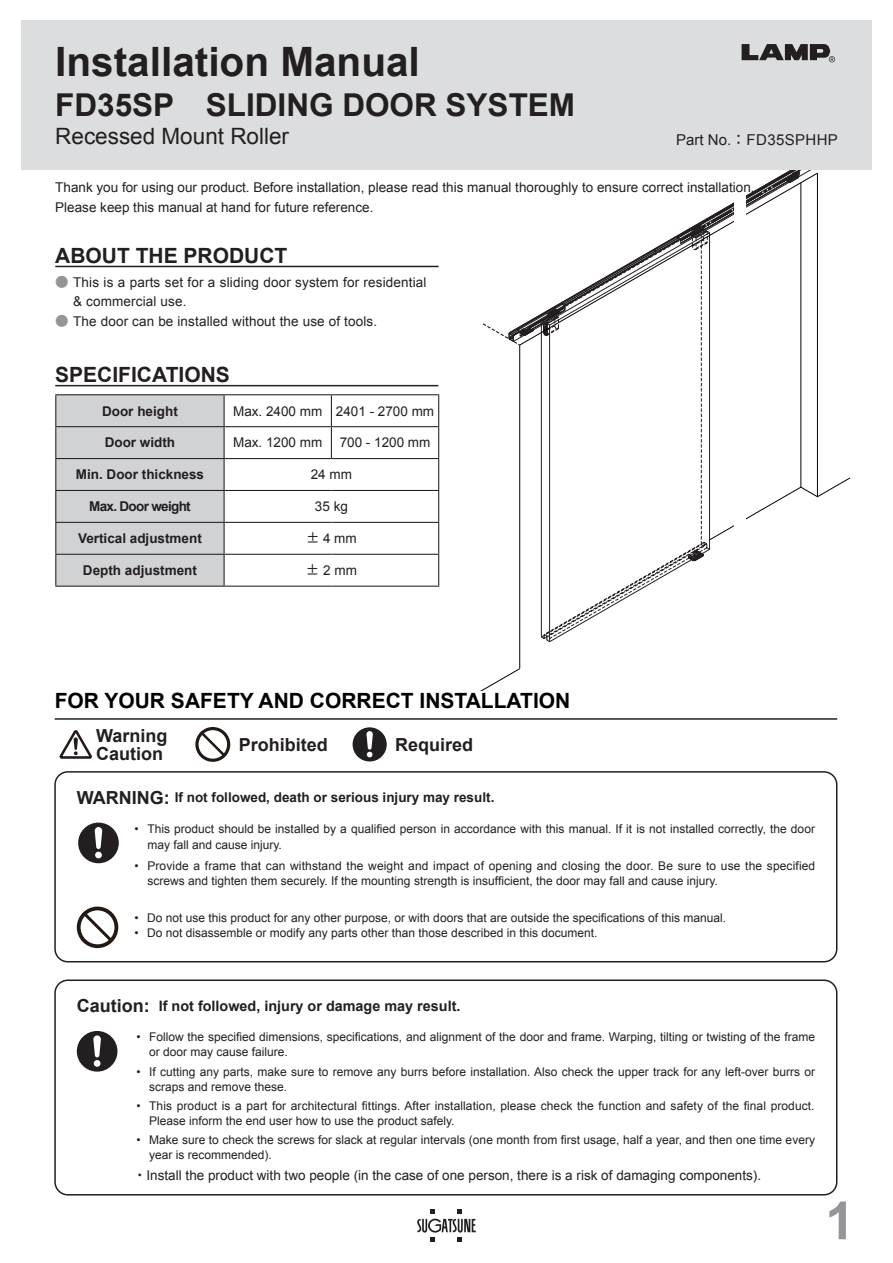
<style>
.page{position:relative;width:893px;height:1263px;background:#fff}
.page>*{position:absolute;margin:0;border:0;box-sizing:border-box;transform-origin:0 0}
.t1{font:700 52.5px "Arial";color:#939598}
.t2{font:700 40.5px "Arial";color:#231f20}
.t3{font:700 31.5px "Arial";color:#231f20}
.t4{font:22.5px "Arial";color:#231f20}
.t5{font:700 21px "Arial";color:#000}
.t6{font:700 21px "Arial";color:#231f20}
.t7{font:700 18px/18px "Arial";color:#231f20}
.t8{font:15px "Arial";letter-spacing:.025em;color:#231f20}
.t9{font:700 14.4px "Arial";color:#231f20}
.t10{font:13.5px/19.5px "Arial";color:#231f20}
.t11{font:700 13.5px "Arial";color:#231f20}
.t12{font:700 13.5px "Arial";letter-spacing:-.05em;color:#231f20}
.t13{font:12px/15px "Arial";color:#231f20}
.s1{font-family:"Shin Go Pro";font-weight:500}
.s2{font-family:"Shin Go Pro";font-weight:500;color:#939598}
.s3{font-family:"Shin Go Pro"}
.s4{font-size:18px}
.s5{font-family:"Koz Min Pr 6 N"}
</style>
<div class="page">
<svg style="left:417px;top:1209px;width:59px;height:33px"></svg>
<svg style="left:520px;top:346px;width:191px;height:295px"></svg>
<hr style="left:519px;top:345px;width:1px;height:324px;background:#030303">
<svg style="left:480px;top:667px;width:41px;height:24px"></svg>
<svg style="left:518px;top:172px;width:300px;height:174px"></svg>
<hr style="left:817px;top:173px;width:1px;height:324px;background:#030303">
<svg style="left:708px;top:477px;width:142px;height:64px"></svg>
<hr style="left:801px;top:183px;width:1px;height:304px;background:#030303">
<div style="left:734px;top:178px;width:12px;height:371px;background:#fff"></div>
<div style="left:21px;top:20px;width:851px;height:150px;background:#dcdddf"></div>
<svg style="left:742px;top:44px;width:93px;height:18px"></svg>
<div style="left:54px;top:771px;width:783px;height:191px;border:2px solid #231f20;border-radius:13px"></div>
<div style="left:78px;top:822px;width:41px;height:41px;background:#231f20;border-radius:50%"></div>
<div style="left:95px;top:852px;width:7px;height:6px;background:#fff;border-radius:50%"></div>
<svg style="left:95px;top:827px;width:7px;height:22px"></svg>
<div style="left:77px;top:906px;width:41px;height:42px;border:4px solid #221914;border-radius:50%"></div>
<svg style="left:79px;top:908px;width:37px;height:37px"></svg>
<div style="left:54px;top:979px;width:783px;height:216px;border:2px solid #231f20;border-radius:13px"></div>
<div style="left:77px;top:1031px;width:40px;height:40px;background:#231f20;border-radius:50%"></div>
<div style="left:94px;top:1060px;width:6px;height:7px;background:#fff;border-radius:50%"></div>
<svg style="left:93px;top:1035px;width:8px;height:22px"></svg>
<hr style="left:55px;top:718px;width:782px;height:2px;background:#231f20">
<svg style="left:59px;top:730px;width:33px;height:29px"></svg>
<div style="left:195px;top:727px;width:35px;height:35px;border:3px solid #221914;border-radius:50%"></div>
<svg style="left:197px;top:728px;width:31px;height:31px"></svg>
<div style="left:353px;top:727px;width:34px;height:34px;background:#231f20;border-radius:50%"></div>
<svg style="left:366px;top:731px;width:7px;height:26px"></svg>
<hr style="left:55px;top:266px;width:384px;height:1px;background:#231f20">
<svg style="left:56px;top:395px;width:168px;height:191px"></svg>
<div style="left:56px;top:490px;width:168px;height:32px;background:#d1d2d4"></div>
<hr style="left:55px;top:394px;width:169px;height:1px;background:#231f20">
<hr style="left:55px;top:395px;width:1px;height:31px;background:#231f20">
<hr style="left:224px;top:394px;width:107px;height:1px;background:#231f20">
<hr style="left:224px;top:395px;width:1px;height:31px;background:#231f20">
<hr style="left:331px;top:394px;width:108px;height:1px;background:#231f20">
<hr style="left:331px;top:395px;width:1px;height:31px;background:#231f20">
<hr style="left:438px;top:395px;width:1px;height:31px;background:#231f20">
<hr style="left:55px;top:426px;width:169px;height:1px;background:#231f20">
<hr style="left:55px;top:427px;width:1px;height:31px;background:#231f20">
<hr style="left:224px;top:426px;width:107px;height:1px;background:#231f20">
<hr style="left:224px;top:427px;width:1px;height:31px;background:#231f20">
<hr style="left:331px;top:426px;width:108px;height:1px;background:#231f20">
<hr style="left:331px;top:427px;width:1px;height:31px;background:#231f20">
<hr style="left:438px;top:427px;width:1px;height:31px;background:#231f20">
<hr style="left:55px;top:458px;width:169px;height:1px;background:#231f20">
<hr style="left:55px;top:459px;width:1px;height:31px;background:#231f20">
<hr style="left:224px;top:458px;width:107px;height:1px;background:#231f20">
<hr style="left:224px;top:459px;width:1px;height:31px;background:#231f20">
<hr style="left:331px;top:458px;width:108px;height:1px;background:#231f20">
<hr style="left:438px;top:459px;width:1px;height:31px;background:#231f20">
<hr style="left:55px;top:490px;width:169px;height:1px;background:#231f20">
<hr style="left:55px;top:491px;width:1px;height:31px;background:#231f20">
<hr style="left:224px;top:490px;width:107px;height:1px;background:#231f20">
<hr style="left:224px;top:491px;width:1px;height:31px;background:#231f20">
<hr style="left:331px;top:490px;width:108px;height:1px;background:#231f20">
<hr style="left:438px;top:491px;width:1px;height:31px;background:#231f20">
<hr style="left:55px;top:522px;width:169px;height:1px;background:#231f20">
<hr style="left:55px;top:523px;width:1px;height:31px;background:#231f20">
<hr style="left:224px;top:522px;width:107px;height:1px;background:#231f20">
<hr style="left:224px;top:523px;width:1px;height:31px;background:#231f20">
<hr style="left:331px;top:522px;width:108px;height:1px;background:#231f20">
<hr style="left:438px;top:523px;width:1px;height:31px;background:#231f20">
<hr style="left:55px;top:554px;width:169px;height:1px;background:#231f20">
<hr style="left:55px;top:555px;width:1px;height:31px;background:#231f20">
<hr style="left:224px;top:554px;width:107px;height:1px;background:#231f20">
<hr style="left:224px;top:555px;width:1px;height:31px;background:#231f20">
<hr style="left:331px;top:554px;width:108px;height:1px;background:#231f20">
<hr style="left:438px;top:555px;width:1px;height:31px;background:#231f20">
<hr style="left:55px;top:586px;width:169px;height:1px;background:#231f20">
<hr style="left:224px;top:586px;width:107px;height:1px;background:#231f20">
<hr style="left:331px;top:586px;width:108px;height:1px;background:#231f20">
<hr style="left:55px;top:385px;width:383px;height:1px;background:#231f20">
<h2 class="t2" style="left:55px;top:35px;width:366px">Installation Manual</h2>
<h3 class="t3" style="left:55px;top:84px;width:521px">FD35SP SLIDING DOOR SYSTEM</h3>
<h3 class="t4" style="left:55px;top:122px;width:235px">Recessed Mount Roller</h3>
<p class="t8" style="left:676px;top:130px;width:163px">Part No.<span class="s1">：</span>FD35SPHHP</p>
<p class="t10" style="left:55px;top:178px;width:701px">Thank you for using our product. Before installation, please read this manual thoroughly to ensure correct installation.<br>Please keep this manual at hand for future reference.</p>
<h3 class="t6" style="left:55px;top:241px;width:234px">ABOUT THE PRODUCT</h3>
<p class="t10" style="left:73px;top:272px;width:355px;text-indent:-18px"><span class="s2">●</span> This is a parts set for a sliding door system for residential &amp; commercial use.</p>
<p class="t10" style="left:55px;top:311px;width:323px"><span class="s2">●</span> The door can be installed without the use of tools.</p>
<h3 class="t6" style="left:55px;top:360px;width:176px">SPECIFICATIONS</h3>
<p class="t11" style="left:102px;top:402px;width:77px">Door height</p>
<p class="t10" style="left:233px;top:401px;width:203px">Max. 2400 mm 2401 - 2700 mm</p>
<p class="t11" style="left:105px;top:434px;width:72px">Door width</p>
<p class="t10" style="left:233px;top:433px;width:91px">Max. 1200 mm</p>
<p class="t10" style="left:340px;top:433px;width:92px">700 - 1200 mm</p>
<p class="t11" style="left:76px;top:466px;width:130px">Min. Door thickness</p>
<p class="t10" style="left:311px;top:465px;width:43px">24 mm</p>
<p class="t12" style="left:89px;top:497px;width:103px">Max. Door weight</p>
<p class="t10" style="left:315px;top:497px;width:35px">35 kg</p>
<p class="t11" style="left:78px;top:529px;width:125px">Vertical adjustment</p>
<p class="t10" style="left:306px;top:529px;width:52px"><span class="s3">±</span> 4 mm</p>
<p class="t11" style="left:83px;top:561px;width:116px">Depth adjustment</p>
<p class="t10" style="left:306px;top:561px;width:53px"><span class="s3">±</span> 2 mm</p>
<h3 class="t5" style="left:55px;top:687px;width:517px">FOR YOUR SAFETY AND CORRECT INSTALLATION</h3>
<h3 class="t7" style="left:96px;top:728px;width:73px">Warning<br>Caution</h3>
<h3 class="t7" style="left:239px;top:736px;width:91px">Prohibited</h3>
<h3 class="t7" style="left:395px;top:736px;width:80px">Required</h3>
<p class="t11" style="left:77px;top:788px;width:419px"><span class="s4">WARNING:</span> If not followed, death or serious injury may result.</p>
<p class="t13" style="left:147px;top:820px;width:669px;line-height:16.5px;text-indent:-13px">• This product should be installed by a qualified person in accordance with this manual. If it is not installed correctly, the door may fall and cause injury.</p>
<p class="t13" style="left:147px;top:858px;width:669px;text-indent:-13px">• Provide a frame that can withstand the weight and impact of opening and closing the door. Be sure to use the specified screws and tighten them securely. If the mounting strength is insufficient, the door may fall and cause injury.</p>
<p class="t13" style="left:134px;top:910px;width:593px">• Do not use this product for any other purpose, or with doors that are outside the specifications of this manual.</p>
<p class="t13" style="left:134px;top:925px;width:464px">• Do not disassemble or modify any parts other than those described in this document.</p>
<p class="t9" style="left:77px;top:996px;width:385px"><span class="s4">Caution:</span> If not followed, injury or damage may result.</p>
<p class="t13" style="left:149px;top:1030px;width:667px;text-indent:-13px">• Follow the specified dimensions, specifications, and alignment of the door and frame. Warping, tilting or twisting of the frame or door may cause failure.</p>
<p class="t13" style="left:149px;top:1064px;width:667px;text-indent:-13px">• If cutting any parts, make sure to remove any burrs before installation. Also check the upper track for any left-over burrs or scraps and remove these.</p>
<p class="t13" style="left:149px;top:1098px;width:667px;text-indent:-13px">• This product is a part for architectural fittings. After installation, please check the function and safety of the final product.<br>Please inform the end user how to use the product safely.</p>
<p class="t13" style="left:149px;top:1132px;width:667px;text-indent:-13px">• Make sure to check the screws for slack at regular intervals (one month from first usage, half a year, and then one time every year is recommended).</p>
<p class="t10" style="left:133px;top:1165px;width:630px"><span class="s5">・</span>Install the product with two people (in the case of one person, there is a risk of damaging components).</p>
<h1 class="t1" style="left:825px;top:1186px;width:31px">1</h1>
</div>
